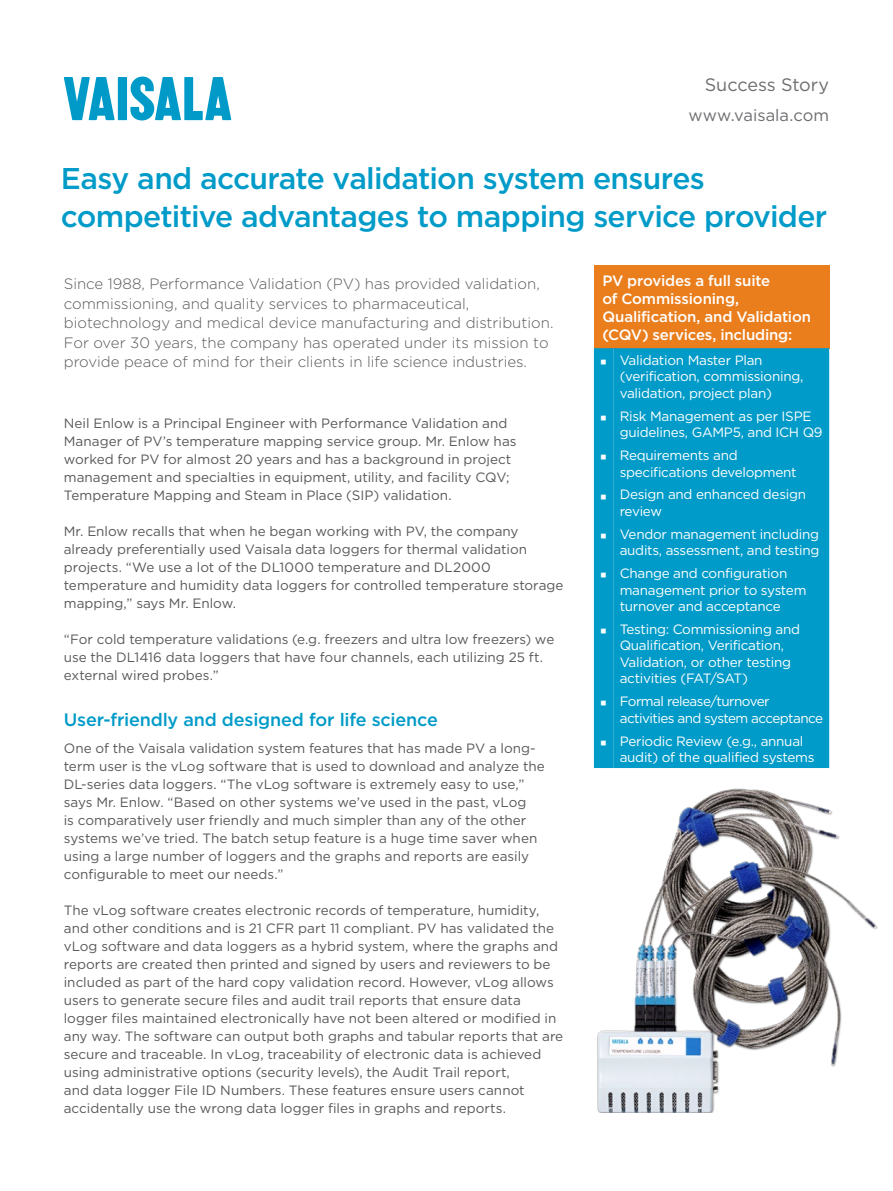
<style>
.page{position:relative;width:893px;height:1191px;background:#fff}
.page>*{position:absolute;margin:0;border:0;box-sizing:border-box;transform-origin:0 0}
._2-pager_Headline{font:500 30px/37.5px "Gotham";letter-spacing:-.025em;color:#009bc8}
.Bullet_white{font:900 21px "Arial";color:#fff}
.Subheadline{font:500 18px "Gotham";letter-spacing:-.01em;color:#009bc8}
.Document_type{font:18px "Gotham";letter-spacing:-.005em;color:#6c6d70}
.Web_address_in_banne{font:16.5px "Gotham";color:#6c6d70}
.Ingress{font:300 15px/19.5px "Gotham";color:#57585a}
.Box_headline{font:500 15px/18px "Gotham";letter-spacing:-.015em;color:#fff}
.Bodytext{font:13.5px/18px "Gotham";color:#57585a}
.Bullet_list_white{font:13.5px/16.5px "Gotham";letter-spacing:-.02em;color:#fff}
.Bullet_list_white-2{font:13.5px/16.5px "Gotham";letter-spacing:-.04em;color:#fff}
</style>
<div class="page">
<svg style="left:64px;top:77px;width:51px;height:43px"></svg>
<div style="left:118px;top:77px;width:9px;height:43px;background:#009ac8"></div>
<svg style="left:130px;top:77px;width:101px;height:43px"></svg>
<img style="left:597px;top:788px;width:281px;height:324px">
<div style="left:594px;top:265px;width:235px;height:83px;background:#ea7e1d"></div>
<div style="left:594px;top:348px;width:20px;height:420px;background:#009bc8"></div>
<div style="left:614px;top:348px;width:215px;height:420px;background:#009bc8"></div>
<p class="Document_type" style="left:705px;top:73px;width:126px">Success Story</p>
<p class="Web_address_in_banne" style="left:688px;top:105px;width:142px">www.vaisala.com</p>
<p class="_2-pager_Headline" style="left:61px;top:159px;width:768px">Easy and accurate validation system ensures competitive advantages to mapping service provider</p>
<p class="Ingress" style="left:64px;top:274px;width:491px">Since 1988, Performance Validation (PV) has provided validation, commissioning, and quality services to pharmaceutical, biotechnology and medical device manufacturing and distribution.<br>For over 30 years, the company has operated under its mission to provide peace of mind for their clients in life science industries.</p>
<p class="Box_headline" style="left:602px;top:271px;width:210px">PV provides a full suite<br>of Commissioning,<br>Qualification, and Validation (CQV) services, including:</p>
<p class="Bullet_white" style="left:600px;top:346px;width:9px">▪</p>
<p class="Bullet_list_white" style="left:620px;top:352px;width:185px">Validation Master Plan (verification, commissioning, validation, project plan)</p>
<p class="Bullet_white" style="left:600px;top:402px;width:9px">▪</p>
<p class="Bullet_list_white" style="left:620px;top:407px;width:204px">Risk Management as per ISPE guidelines, GAMP5, and ICH Q9</p>
<p class="Bullet_white" style="left:600px;top:441px;width:9px">▪</p>
<p class="Bullet_list_white" style="left:620px;top:447px;width:178px">Requirements and specifications development</p>
<p class="Bullet_white" style="left:600px;top:481px;width:9px">▪</p>
<p class="Bullet_list_white" style="left:620px;top:486px;width:188px">Design and enhanced design review</p>
<p class="Bullet_white" style="left:600px;top:520px;width:9px">▪</p>
<p class="Bullet_list_white" style="left:620px;top:525px;width:201px">Vendor management including audits, assessment, and testing</p>
<p class="Bullet_white" style="left:600px;top:559px;width:9px">▪</p>
<p class="Bullet_list_white" style="left:620px;top:565px;width:188px">Change and configuration management prior to system turnover and acceptance</p>
<p class="Bullet_white" style="left:600px;top:615px;width:9px">▪</p>
<p class="Bullet_list_white" style="left:620px;top:620px;width:182px">Testing: Commissioning and<br>Qualification, Verification,<br>Validation, or other testing activities (FAT/SAT)</p>
<p class="Bullet_white" style="left:600px;top:687px;width:9px">▪</p>
<p class="Bullet_list_white-2" style="left:620px;top:693px;width:205px">Formal release/turnover activities and system acceptance</p>
<p class="Bullet_white" style="left:600px;top:727px;width:9px">▪</p>
<p class="Bullet_list_white" style="left:620px;top:732px;width:196px">Periodic Review (e.g., annual audit) of the qualified systems</p>
<p class="Bodytext" style="left:64px;top:414px;width:454px">Neil Enlow is a Principal Engineer with Performance Validation and Manager of PV’s temperature mapping service group. Mr. Enlow has worked for PV for almost 20 years and has a background in project management and specialties in equipment, utility, and facility CQV; Temperature Mapping and Steam in Place (SIP) validation.</p>
<p class="Bodytext" style="left:64px;top:522px;width:501px">Mr. Enlow recalls that when he began working with PV, the company already preferentially used Vaisala data loggers for thermal validation projects. “We use a lot of the DL1000 temperature and DL2000 temperature and humidity data loggers for controlled temperature storage mapping,” says Mr. Enlow.</p>
<p class="Bodytext" style="left:64px;top:630px;width:492px">“For cold temperature validations (e.g. freezers and ultra low freezers) we use the DL1416 data loggers that have four channels, each utilizing 25 ft. external wired probes.”</p>
<p class="Subheadline" style="left:64px;top:707px;width:376px">User-friendly and designed for life science</p>
<p class="Bodytext" style="left:64px;top:738px;width:482px">One of the Vaisala validation system features that has made PV a long&shy;term user is the vLog software that is used to download and analyze the DL-series data loggers. “The vLog software is extremely easy to use,” says Mr. Enlow. “Based on other systems we’ve used in the past, vLog<br>is comparatively user friendly and much simpler than any of the other systems we’ve tried. The batch setup feature is a huge time saver when using a large number of loggers and the graphs and reports are easily configurable to meet our needs.”</p>
<p class="Bodytext" style="left:64px;top:900px;width:501px">The vLog software creates electronic records of temperature, humidity, and other conditions and is 21 CFR part 11 compliant. PV has validated the vLog software and data loggers as a hybrid system, where the graphs and reports are created then printed and signed by users and reviewers to be included as part of the hard copy validation record. However, vLog allows users to generate secure files and audit trail reports that ensure data logger files maintained electronically have not been altered or modified in any way. The software can output both graphs and tabular reports that are secure and traceable. In vLog, traceability of electronic data is achieved using administrative options (security levels), the Audit Trail report,<br>and data logger File ID Numbers. These features ensure users cannot accidentally use the wrong data logger files in graphs and reports.</p>
</div>
